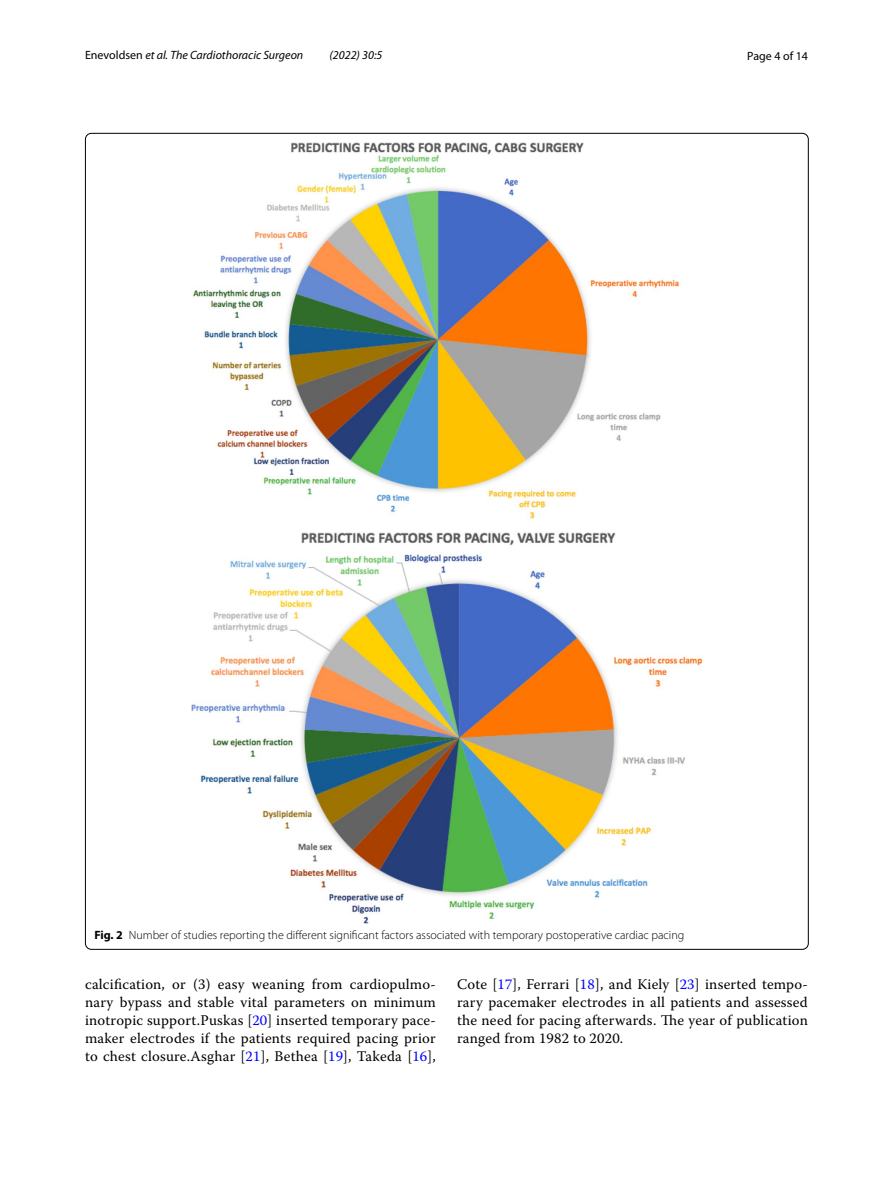
<style>
.page{position:relative;width:893px;height:1187px;background:#fff}
.page>*{position:absolute;margin:0;border:0;box-sizing:border-box;transform-origin:0 0}
.t1{font:14.7px/18px "Warnock Pro";letter-spacing:.015em;color:#000;text-align:justify}
.t2{font:300 12px "Myriad Pro";color:#000}
.t3{font:italic 12px "Myriad Pro";color:#000}
.t4{font:12px "Myriad Pro";color:#000}
.s1{font-style:normal}
.s2{font-weight:700}
.s3{color:#00f}
</style>
<div class="page">
<img style="left:192px;top:142px;width:510px;height:781px">
<p class="t3" style="left:85px;top:48px;width:220px"><span class="s1">Enevoldsen</span> et al. The Cardiothoracic Surgeon</p>
<p class="t3" style="left:330px;top:48px;width:54px">(2022) 30:5</p>
<p class="t4" style="left:747px;top:48px;width:62px">Page 4 of 14</p>
<p class="t2" style="left:94px;top:928px;width:591px"><span class="s2">Fig. 2</span> Number of studies reporting the different significant factors associated with temporary postoperative cardiac pacing</p>
<p class="t1" style="left:85px;top:974px;width:352px">calcification, or (3) easy weaning from cardiopulmo&shy;nary bypass and stable vital parameters on minimum inotropic support.Puskas [<span class="s3">20</span>] inserted temporary pace&shy;maker electrodes if the patients required pacing prior to chest closure.Asghar [<span class="s3">21</span>], Bethea [<span class="s3">19</span>], Takeda [<span class="s3">16</span>],</p>
<p class="t1" style="left:457px;top:974px;width:352px">Cote [<span class="s3">17</span>], Ferrari [<span class="s3">18</span>], and Kiely [<span class="s3">23</span>] inserted tempo&shy;rary pacemaker electrodes in all patients and assessed the need for pacing afterwards. The year of publication ranged from 1982 to 2020.</p>
</div>
